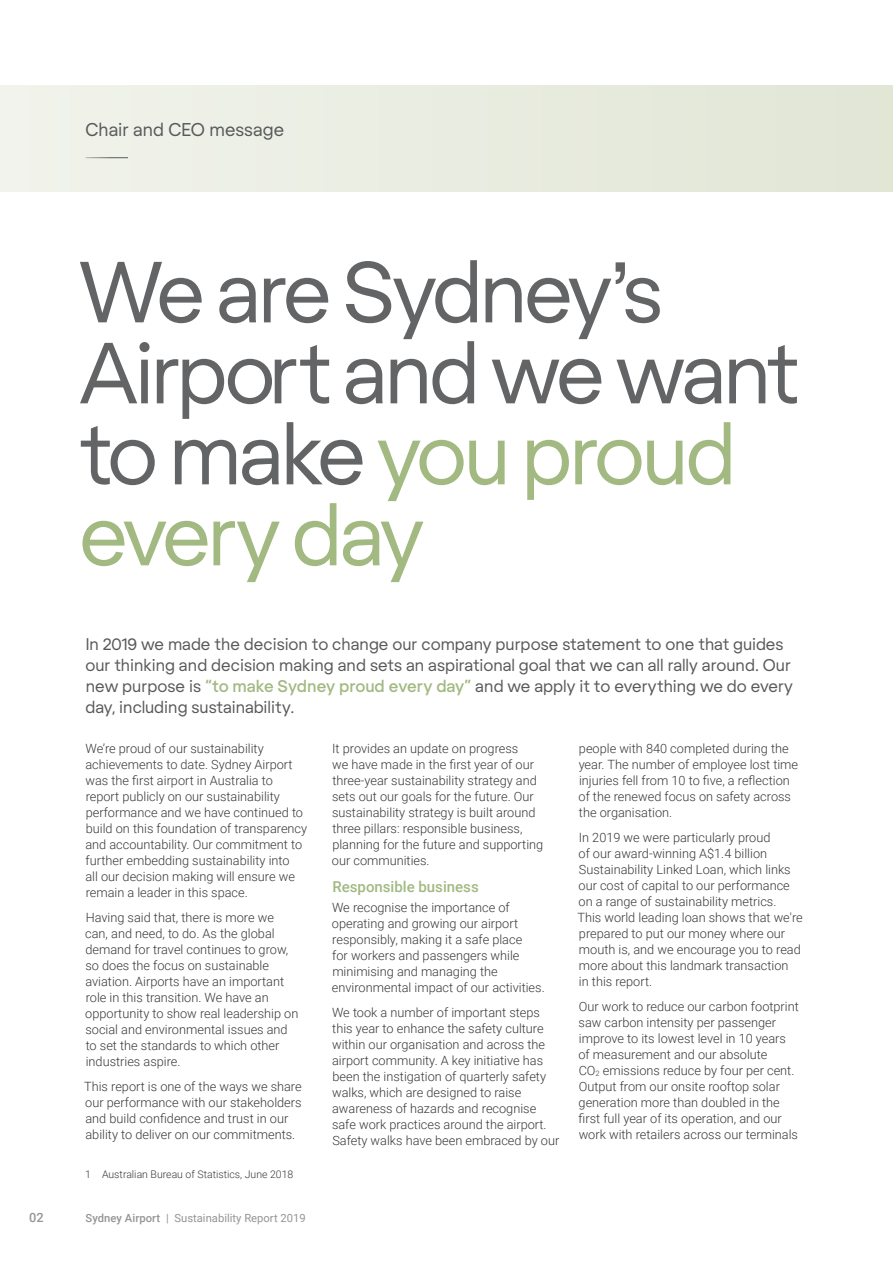
<style>
.page{position:relative;width:893px;height:1263px;background:#fff}
.page>*{position:absolute;margin:0;border:0;box-sizing:border-box;transform-origin:0 0}
.t1{font:84px/81px "Regola Pro";letter-spacing:-.04em;color:#636466}
.t2{font:18px "Regola Pro";color:#58595b}
.t3{font:16.5px/21px "Regola Pro";color:#58595b}
.t4{font:500 15px "Roboto";color:#a2b982}
.t5{font:300 12.75px/16px "Roboto";color:#383839}
.t6{font:500 12.75px "Roboto";color:#939598}
.t7{font:11.25px "Roboto";color:#939598}
.t8{font:300 10.5px "Roboto";color:#383839}
.s1{font-family:"Helvetica Neue"}
.s2{color:#a2b982}
.s3{font-weight:500;color:#a2b982}
.s4{font-weight:500}
</style>
<div class="page">
<div style="left:0;top:85px;width:893px;height:106px;background:#e9ede1"></div>
<hr style="left:86px;top:157px;width:42px;height:1px;background:#58595b">
<h2 class="t2" style="left:86px;top:118px;width:200px">Chair and CEO message</h2>
<h1 class="t1" style="left:79px;top:247px;width:722px">We are Sydney<span class="s1">’</span>s<br>Airport and we want to make <span class="s2">you proud every day</span></h1>
<p class="t3" style="left:85px;top:632px;width:709px">In 2019 we made the decision to change our company purpose statement to one that guides our thinking and decision making and sets an aspirational goal that we can all rally around. Our new purpose is <span class="s3">“to make Sydney proud every day”</span> and we apply it to everything we do every day, including sustainability.</p>
<p class="t5" style="left:85px;top:740px;width:223px">We’re proud of our sustainability achievements to date. Sydney Airport was the first airport in Australia to report publicly on our sustainability performance and we have continued to build on this foundation of transparency and accountability. Our commitment to further embedding sustainability into<br>all our decision making will ensure we remain a leader in this space.</p>
<p class="t5" style="left:85px;top:909px;width:215px">Having said that, there is more we can, and need, to do. As the global demand for travel continues to grow, so does the focus on sustainable aviation. Airports have an important role in this transition. We have an opportunity to show real leadership on social and environmental issues and to set the standards to which other industries aspire.</p>
<p class="t5" style="left:84px;top:1078px;width:219px">This report is one of the ways we share our performance with our stakeholders and build confidence and trust in our ability to deliver on our commitments.</p>
<p class="t5" style="left:332px;top:740px;width:213px">It provides an update on progress<br>we have made in the first year of our three-year sustainability strategy and sets out our goals for the future. Our sustainability strategy is built around three pillars: responsible business, planning for the future and supporting our communities.</p>
<p class="t4" style="left:332px;top:876px;width:148px">Responsible business</p>
<p class="t5" style="left:332px;top:899px;width:214px">We recognise the importance of operating and growing our airport responsibly, making it a safe place<br>for workers and passengers while minimising and managing the environmental impact of our activities.</p>
<p class="t5" style="left:332px;top:1004px;width:229px">We took a number of important steps this year to enhance the safety culture within our organisation and across the airport community. A key initiative has been the instigation of quarterly safety walks, which are designed to raise awareness of hazards and recognise safe work practices around the airport.<br>Safety walks have been embraced by our</p>
<p class="t5" style="left:578px;top:740px;width:221px">people with 840 completed during the year. The number of employee lost time injuries fell from 10 to five, a reflection of the renewed focus on safety across the organisation.</p>
<p class="t5" style="left:577px;top:828px;width:227px">In 2019 we were particularly proud<br>of our award-winning A$1.4 billion Sustainability Linked Loan, which links our cost of capital to our performance on a range of sustainability metrics.<br>This world leading loan shows that we're prepared to put our money where our mouth is, and we encourage you to read more about this landmark transaction<br>in this report.</p>
<p class="t5" style="left:578px;top:997px;width:222px">Our work to reduce our carbon footprint saw carbon intensity per passenger improve to its lowest level in 10 years of measurement and our absolute<br>CO<sub>2</sub> emissions reduce by four per cent.<br>Output from our onsite rooftop solar generation more than doubled in the first full year of its operation, and our work with retailers across our terminals</p>
<p class="t8" style="left:85px;top:1167px;width:210px">1 Australian Bureau of Statistics, June 2018</p>
<p class="t6" style="left:29px;top:1209px;width:16px">02</p>
<p class="t7" style="left:86px;top:1210px;width:222px"><span class="s4">Sydney Airport</span> | Sustainability Report 2019</p>
</div>
